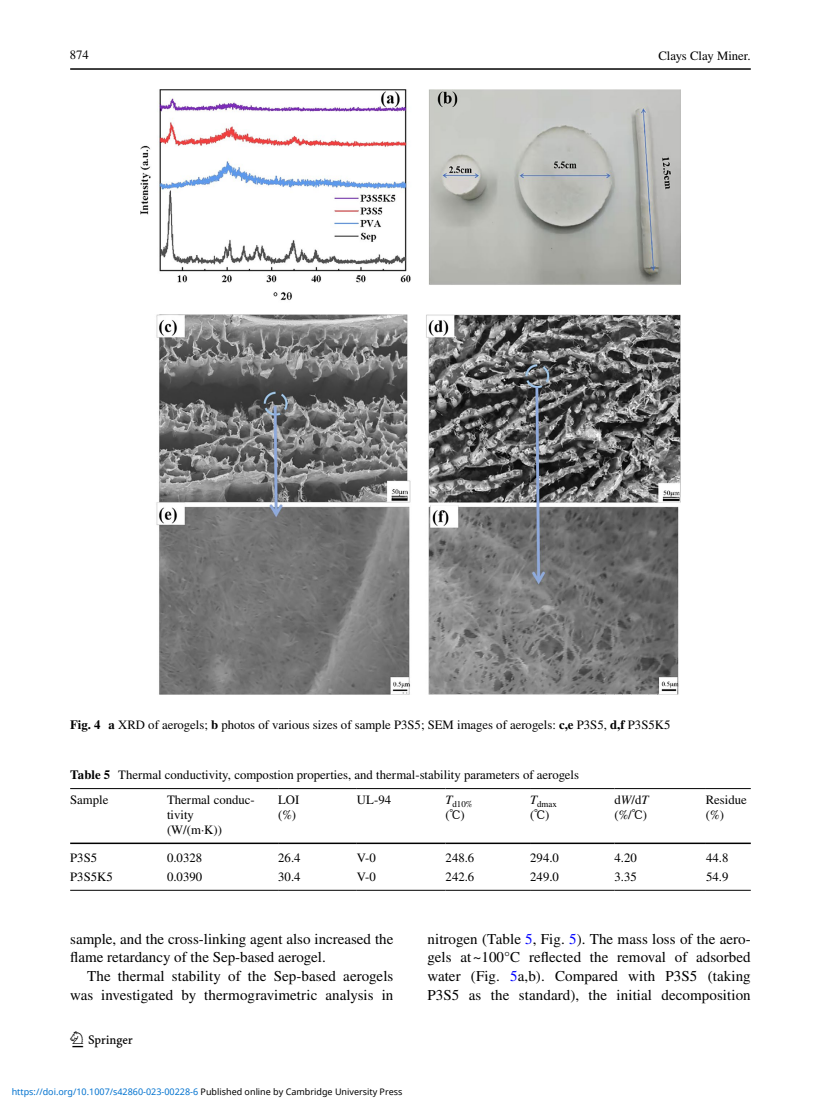
<style>
.page{position:relative;width:821px;height:1106px;background:#fff}
.page>*{position:absolute;margin:0;border:0;box-sizing:border-box;transform-origin:0 0}
.t1{font:22.5px "Springnew Regular 2";color:#000}
.t2{font:15px/18.8px "STIX Regular 2";letter-spacing:.005em;color:#000}
.t3{font:12.75px/15px "STIX Regular 2";color:#000}
.t4{font:9px "Noto Sans";color:#0172cf}
.t5{font:8.85px "STIX Regular 2";color:#000}
.s1{font-family:"STIX";font-weight:700}
.s2{font-family:"STIX";font-style:italic}
.s3{font-family:"Code 2000"}
.s4{color:#000}
.s5{color:#00f}
</style>
<div class="page">
<hr style="left:70px;top:68px;width:680px;height:2px;background:#000">
<img style="left:140px;top:89px;width:540px;height:605px">
<hr style="left:70px;top:788px;width:97px;height:1px;background:#000">
<hr style="left:70px;top:842px;width:97px;height:2px;background:#000">
<hr style="left:167px;top:788px;width:111px;height:1px;background:#000">
<hr style="left:167px;top:842px;width:111px;height:2px;background:#000">
<hr style="left:278px;top:788px;width:79px;height:1px;background:#000">
<hr style="left:278px;top:842px;width:79px;height:2px;background:#000">
<hr style="left:357px;top:788px;width:88px;height:1px;background:#000">
<hr style="left:357px;top:842px;width:88px;height:2px;background:#000">
<hr style="left:445px;top:788px;width:85px;height:1px;background:#000">
<hr style="left:445px;top:842px;width:85px;height:2px;background:#000">
<hr style="left:530px;top:788px;width:84px;height:1px;background:#000">
<hr style="left:530px;top:842px;width:84px;height:2px;background:#000">
<hr style="left:614px;top:788px;width:92px;height:1px;background:#000">
<hr style="left:614px;top:842px;width:92px;height:2px;background:#000">
<hr style="left:706px;top:788px;width:44px;height:1px;background:#000">
<hr style="left:706px;top:842px;width:44px;height:2px;background:#000">
<hr style="left:70px;top:889px;width:97px;height:1px;background:#000">
<hr style="left:167px;top:889px;width:111px;height:1px;background:#000">
<hr style="left:278px;top:889px;width:79px;height:1px;background:#000">
<hr style="left:357px;top:889px;width:88px;height:1px;background:#000">
<hr style="left:445px;top:889px;width:85px;height:1px;background:#000">
<hr style="left:530px;top:889px;width:84px;height:1px;background:#000">
<hr style="left:614px;top:889px;width:92px;height:1px;background:#000">
<hr style="left:706px;top:889px;width:44px;height:1px;background:#000">
<p class="t3" style="left:70px;top:48px;width:20px">874</p>
<p class="t3" style="left:658px;top:49px;width:94px">Clays Clay Miner.</p>
<p class="t3" style="left:70px;top:718px;width:601px"><span class="s1">Fig. 4 a</span> XRD of aerogels; <span class="s1">b</span> photos of various sizes of sample P3S5; SEM images of aerogels: <span class="s1">c,e</span> P3S5, <span class="s1">d,f</span> P3S5K5</p>
<p class="t3" style="left:70px;top:763px;width:510px;line-height:24.6px"><span class="s1">Table 5</span> Thermal conductivity, compostion properties, and thermal-stability parameters of aerogels<br>Sample</p>
<p class="t3" style="left:167px;top:792px;width:89px">Thermal conduc&shy;tivity<br>(W/(m·K))</p>
<p class="t3" style="left:278px;top:792px;width:23px">LOI (%)</p>
<p class="t3" style="left:357px;top:792px;width:36px">UL-94</p>
<p class="t5" style="left:445px;top:797px;width:29px"><sup>T</sup>d10%</p>
<p class="t3" style="left:614px;top:792px;width:36px">d<span class="s2">W</span>/d<span class="s2">T </span>(%/<span class="s3">℃</span>)</p>
<p class="t3" style="left:706px;top:792px;width:42px">Residue (%)</p>
<p class="t5" style="left:530px;top:797px;width:28px"><sup>T</sup>dmax</p>
<p class="t3" style="left:530px;top:807px;width:21px">(<span class="s3">℃</span>)</p>
<p class="t3" style="left:445px;top:807px;width:21px">(<span class="s3">℃</span>)</p>
<p class="t3" style="left:70px;top:851px;width:28px">P3S5</p>
<p class="t3" style="left:167px;top:851px;width:37px">0.0328</p>
<p class="t3" style="left:278px;top:851px;width:24px">26.4</p>
<p class="t3" style="left:357px;top:851px;width:21px">V-0</p>
<p class="t3" style="left:445px;top:851px;width:30px">248.6</p>
<p class="t3" style="left:530px;top:851px;width:30px">294.0</p>
<p class="t3" style="left:614px;top:851px;width:24px">4.20</p>
<p class="t3" style="left:706px;top:851px;width:24px">44.8</p>
<p class="t3" style="left:70px;top:870px;width:44px">P3S5K5</p>
<p class="t3" style="left:167px;top:870px;width:37px">0.0390</p>
<p class="t3" style="left:278px;top:870px;width:24px">30.4</p>
<p class="t3" style="left:357px;top:870px;width:21px">V-0</p>
<p class="t3" style="left:445px;top:870px;width:30px">242.6</p>
<p class="t3" style="left:530px;top:870px;width:30px">249.0</p>
<p class="t3" style="left:614px;top:870px;width:24px">3.35</p>
<p class="t3" style="left:706px;top:870px;width:24px">54.9</p>
<p class="t2" style="left:70px;top:930px;width:325px">sample, and the cross-linking agent also increased the flame retardancy of the Sep-based aerogel.</p>
<p class="t2" style="left:70px;top:967px;width:325px;text-align:right">The thermal stability of the Sep-based aerogels was investigated by thermogravimetric analysis in</p>
<h1 class="t1" style="left:72px;top:1031px;width:62px">1 3</h1>
<p class="t4" style="left:12px;top:1085px;width:392px">https://doi.org/10.1007/s42860-023-00228-6 <span class="s4">Published online by Cambridge University Press</span></p>
<p class="t2" style="left:427px;top:930px;width:325px;text-align:justify">nitrogen (Table <span class="s5">5</span>, Fig. <span class="s5">5</span>). The mass loss of the aero&shy;gels at~100°C reflected the removal of adsorbed water (Fig. <span class="s5">5</span>a,b). Compared with P3S5 (taking P3S5 as the standard), the initial decomposition</p>
</div>
